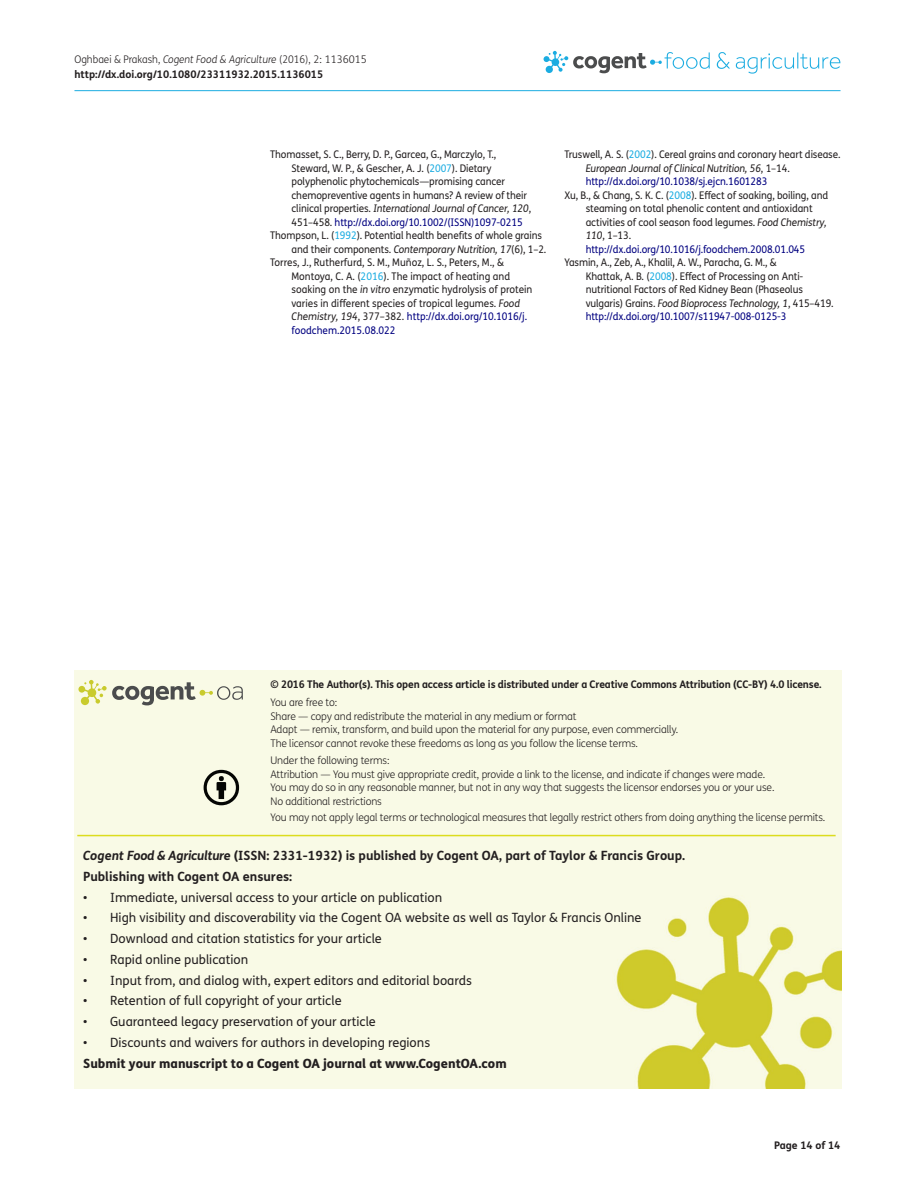
<style>
.page{position:relative;width:915px;height:1191px;background:#fff}
.page>*{position:absolute;margin:0;border:0;box-sizing:border-box;transform-origin:0 0}
.t1{font:12.75px "FS Me Pro";color:#231f20}
.t2{font:700 12.75px/20.7px "FS Me Pro";color:#231f20}
.t3{font:800 12.75px "FS Me Pro";color:#231f20}
.t4{font:10.5px/13.5px "FS Me Pro";letter-spacing:-.01em;color:#231f20;scale:.95 1}
.t5{font:300 10.5px/13.5px "FS Me Pro";letter-spacing:-.015em;color:#231f20}
.t6{font:700 10.5px/15px "FS Me Pro";letter-spacing:-.015em;color:#231f20}
.t7{font:10.5px "FS Me Pro";letter-spacing:-.01em;color:#000080;scale:.95 1}
.t8{font:italic 10.5px "FS Me Pro";letter-spacing:-.01em;color:#231f20;scale:.95 1}
.s1{font-weight:300}
.s2{font-weight:300;font-style:italic}
.s3{color:#1bace1}
.s4{font-style:normal}
.s5{color:#231f20}
.s6{font-style:italic}
.s7{font-style:italic;color:#231f20}
.s8{color:#000080}
</style>
<div class="page">
<svg style="left:543px;top:51px;width:166px;height:22px"></svg>
<svg style="left:716px;top:52px;width:13px;height:17px"></svg>
<svg style="left:735px;top:52px;width:105px;height:22px"></svg>
<hr style="left:74px;top:90px;width:766px;height:1px;background:#1bace1">
<div style="left:74px;top:670px;width:766px;height:418px;background:#f9fae6"></div>
<svg style="left:78px;top:680px;width:165px;height:25px;background:#d2d3ba"></svg>
<svg style="left:203px;top:770px;width:36px;height:35px"></svg>
<hr style="left:77px;top:834px;width:758px;height:2px;background:#dcdc1e">
<p class="t6" style="left:74px;top:51px;width:294px"><span class="s1">Oghbaei &amp; Prakash,</span> <span class="s2">Cogent Food &amp; Agriculture</span> <span class="s1">(2016), 2: 1136015 </span>http://dx.doi.org/10.1080/23311932.2015.1136015</p>
<p class="t4" style="left:270px;top:147px;width:239px">Thomasset, S. C., Berry, D. P., Garcea, G., Marczylo, T.,</p>
<p class="t4" style="left:291px;top:161px;width:212px">Steward, W. P., &amp; Gescher, A. J. (<span class="s3">2007</span>). Dietary</p>
<p class="t4" style="left:291px;top:174px;width:226px">polyphenolic phytochemicals—promising cancer</p>
<p class="t4" style="left:291px;top:188px;width:249px">chemopreventive agents in humans? A review of their</p>
<p class="t8" style="left:291px;top:201px;width:254px"><span class="s4">clinical properties.</span> International Journal of Cancer, 120<span class="s4">,</span></p>
<p class="t7" style="left:291px;top:215px;width:245px"><span class="s5">451–458.</span> http://dx.doi.org/10.1002/(ISSN)1097-0215</p>
<p class="t4" style="left:270px;top:228px;width:287px">Thompson, L. (<span class="s3">1992</span>). Potential health benefits of whole grains</p>
<p class="t4" style="left:291px;top:242px;width:270px">and their components. <span class="s6">Contemporary Nutrition, 17</span>(6), 1–2.</p>
<p class="t4" style="left:270px;top:255px;width:247px">Torres, J., Rutherfurd, S. M., Muñoz, L. S., Peters, M., &amp;</p>
<p class="t4" style="left:291px;top:269px;width:231px">Montoya, C. A. (<span class="s3">2016</span>). The impact of heating and</p>
<p class="t4" style="left:291px;top:283px;width:255px">soaking on the <span class="s6">in vitro</span> enzymatic hydrolysis of protein</p>
<p class="t4" style="left:291px;top:296px;width:242px">varies in different species of tropical legumes. <span class="s6">Food</span></p>
<p class="t7" style="left:291px;top:309px;width:249px"><span class="s7">Chemistry, 194</span><span class="s5">, 377–382.</span> http://dx.doi.org/10.1016/j.</p>
<p class="t7" style="left:291px;top:323px;width:111px">foodchem.2015.08.022</p>
<p class="t4" style="left:564px;top:148px;width:292px">Truswell, A. S. (<span class="s3">2002</span>). Cereal grains and coronary heart disease.</p>
<p class="t8" style="left:585px;top:161px;width:216px">European Journal of Clinical Nutrition, 56<span class="s4">, 1–14.</span></p>
<p class="t7" style="left:585px;top:174px;width:193px">http://dx.doi.org/10.1038/sj.ejcn.1601283</p>
<p class="t4" style="left:564px;top:188px;width:279px">Xu, B., &amp; Chang, S. K. C. (<span class="s3">2008</span>). Effect of soaking, boiling, and</p>
<p class="t4" style="left:585px;top:201px;width:240px">steaming on total phenolic content and antioxidant</p>
<p class="t4" style="left:585px;top:215px;width:255px">activities of cool season food legumes. <span class="s6">Food Chemistry,</span></p>
<p class="t4" style="left:585px;top:228px;width:49px"><span class="s6">110</span>, 1–13.</p>
<p class="t7" style="left:585px;top:242px;width:232px">http://dx.doi.org/10.1016/j.foodchem.2008.01.045</p>
<p class="t4" style="left:585px;top:255px;width:262px;text-indent:-21px">Yasmin, A., Zeb, A., Khalil, A. W., Paracha, G. M., &amp;<br>Khattak, A. B. (<span class="s3">2008</span>). Effect of Processing on Anti&shy;nutritional Factors of Red Kidney Bean (Phaseolus vulgaris) Grains. <span class="s6">Food Bioprocess Technology, 1</span>, 415–419. <span class="s8">http://dx.doi.org/10.1007/s11947-008-0125-3</span></p>
<p class="t6" style="left:270px;top:676px;width:552px">© 2016 The Author(s). This open access article is distributed under a Creative Commons Attribution (CC-BY) 4.0 license.</p>
<p class="t5" style="left:270px;top:695px;width:409px">You are free to:<br>Share — copy and redistribute the material in any medium or format<br>Adapt — remix, transform, and build upon the material for any purpose, even commercially.<br>The licensor cannot revoke these freedoms as long as you follow the license terms.</p>
<p class="t5" style="left:270px;top:753px;width:505px">Under the following terms:<br>Attribution — You must give appropriate credit, provide a link to the license, and indicate if changes were made.<br>You may do so in any reasonable manner, but not in any way that suggests the licensor endorses you or your use.<br>No additional restrictions</p>
<p class="t5" style="left:270px;top:810px;width:556px">You may not apply legal terms or technological measures that legally restrict others from doing anything the license permits.</p>
<p class="t2" style="left:83px;top:844px;width:603px"><span class="s6">Cogent Food &amp; Agriculture</span> (ISSN: 2331-1932) is published by Cogent OA, part of Taylor &amp; Francis Group.<br>Publishing with Cogent OA ensures:</p>
<p class="t1" style="left:83px;top:888px;width:360px">• Immediate, universal access to your article on publication</p>
<p class="t1" style="left:83px;top:909px;width:559px">• High visibility and discoverability via the Cogent OA website as well as Taylor &amp; Francis Online</p>
<p class="t1" style="left:83px;top:930px;width:300px">• Download and citation statistics for your article</p>
<p class="t1" style="left:83px;top:950px;width:166px">• Rapid online publication</p>
<p class="t1" style="left:83px;top:971px;width:390px">• Input from, and dialog with, expert editors and editorial boards</p>
<p class="t1" style="left:83px;top:992px;width:260px">• Retention of full copyright of your article</p>
<p class="t1" style="left:83px;top:1013px;width:294px">• Guaranteed legacy preservation of your article</p>
<p class="t1" style="left:83px;top:1033px;width:348px">• Discounts and waivers for authors in developing regions</p>
<p class="t3" style="left:83px;top:1053px;width:425px">Submit your manuscript to a Cogent OA journal at www.CogentOA.com</p>
<p class="t6" style="left:773px;top:1137px;width:68px">Page 14 of 14</p>
</div>
